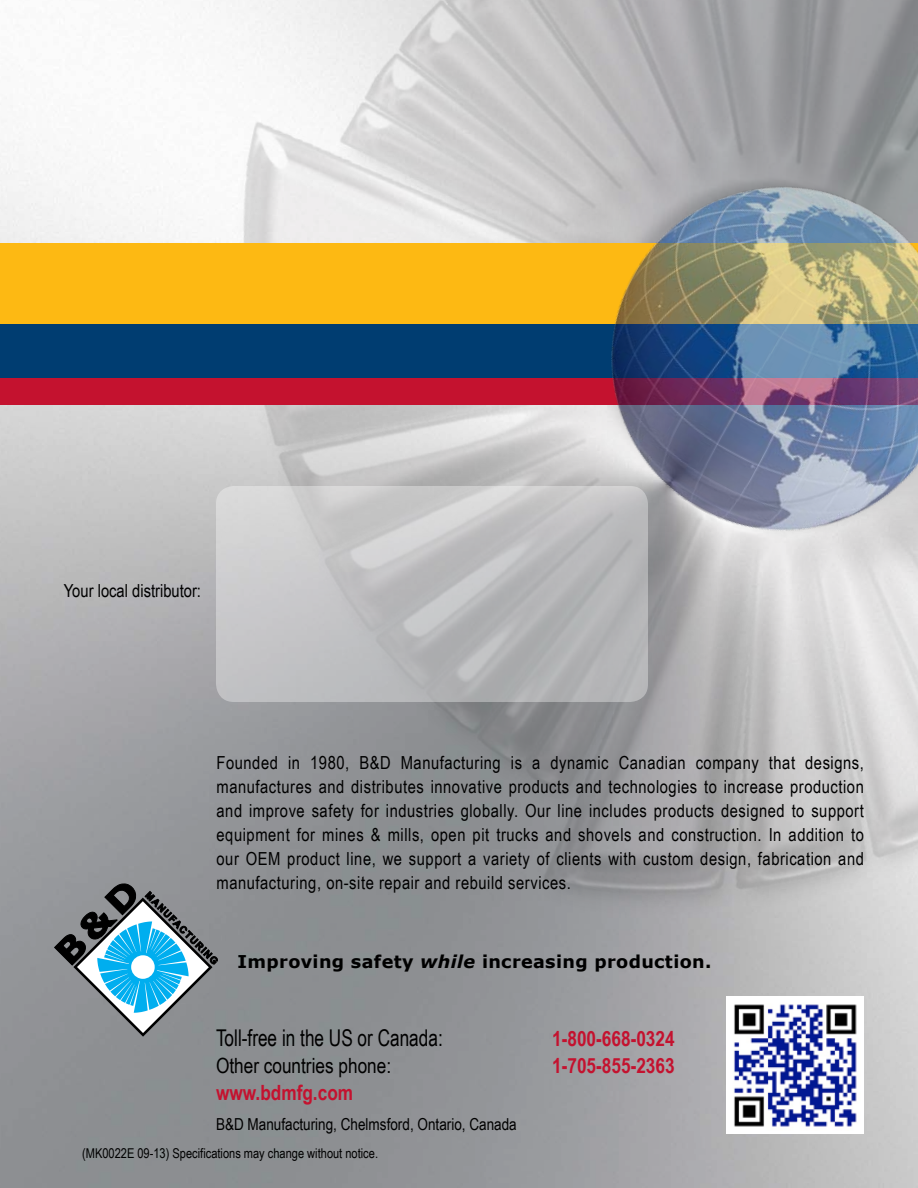
<style>
.page{position:relative;width:918px;height:1188px;background:#fff}
.page>*{position:absolute;margin:0;border:0;box-sizing:border-box;transform-origin:0 0}
.t1{font:23.1px "Arial Narrow";color:#000;scale:.91 1}
.t2{font:700 21px "Arial Narrow";color:#c4122f}
.t3{font:21px "Arial Narrow";color:#000}
.t4{font:18px/24px "Arial Narrow";letter-spacing:.03em;color:#000;text-align:justify}
.t5{font:18px "Arial Narrow";color:#000}
.t6{font:700 17.7px "Verdana";letter-spacing:.02em;color:#000}
.t7{font:16.5px "Arial Narrow";color:#000}
.t8{font:13.5px "Arial Narrow";color:#000}
.s1{font-style:italic}
</style>
<div class="page">
<img style="left:121px;top:0;width:797px;height:963px">
<div style="left:0;top:324px;width:918px;height:54px;background:#003d71"></div>
<div style="left:0;top:378px;width:918px;height:27px;background:#c4122f"></div>
<div style="left:0;top:243px;width:918px;height:81px;background:#fdb913"></div>
<svg style="left:216px;top:486px;width:432px;height:216px"></svg>
<img style="left:591px;top:170px;width:327px;height:372px">
<img style="left:733px;top:1004px;width:127px;height:127px">
<svg style="left:54px;top:884px;width:164px;height:153px"></svg>
<p class="t5" style="left:64px;top:581px;width:139px">Your local distributor:</p>
<p class="t4" style="left:217px;top:751px;width:649px">Founded in 1980, B&amp;D Manufacturing is a dynamic Canadian company that designs, manufactures and distributes innovative products and technologies to increase production and improve safety for industries globally. Our line includes products designed to support equipment for mines &amp; mills, open pit trucks and shovels and construction. In addition to our OEM product line, we support a variety of clients with custom design, fabrication and manufacturing, on-site repair and rebuild services.</p>
<p class="t6" style="left:238px;top:949px;width:475px">Improving safety <span class="s1">while</span> increasing production.</p>
<p class="t1" style="left:216px;top:1024px;width:251px">Toll-free in the US or Canada:</p>
<p class="t2" style="left:552px;top:1026px;width:124px">1-800-668-0324</p>
<p class="t3" style="left:216px;top:1053px;width:177px">Other countries phone:</p>
<p class="t2" style="left:552px;top:1053px;width:124px">1-705-855-2363</p>
<p class="t2" style="left:216px;top:1080px;width:139px">www.bdmfg.com</p>
<p class="t7" style="left:216px;top:1115px;width:302px">B&amp;D Manufacturing, Chelmsford, Ontario, Canada</p>
<p class="t8" style="left:82px;top:1146px;width:297px">(MK0022E 09-13) Specifications may change without notice.</p>
</div>
